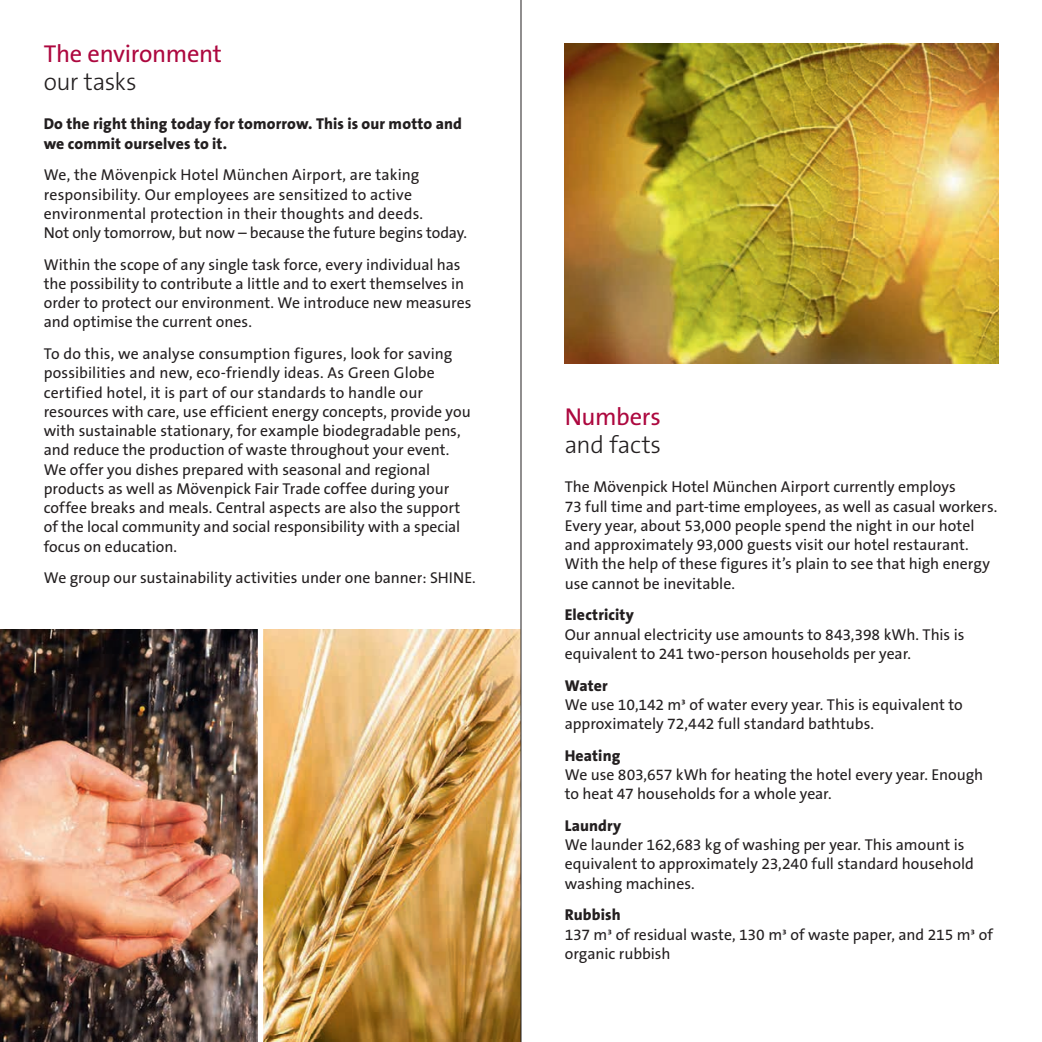
<style>
.page{position:relative;width:1042px;height:1042px;background:#fff}
.page>*{position:absolute;margin:0;border:0;box-sizing:border-box;transform-origin:0 0}
.t1{font:24.5px "The Sans B5 Plain";letter-spacing:-.015em;color:#ad083f}
.t2{font:300 24.5px "The Sans B3";letter-spacing:-.015em;color:#231f20}
.t3{font:15.75px/19.2px "The Sans B5 Plain";color:#231f20}
.t4{font:800 15.75px/19.2px "The Sans B8";letter-spacing:.01em;color:#231f20}
</style>
<div class="page">
<img style="left:0;top:629px;width:520px;height:413px">
<img style="left:565px;top:44px;width:433px;height:320px">
<div style="left:258px;top:623px;width:5px;height:419px;background:#fff"></div>
<hr style="left:520px;top:0;width:1px;height:1042px;background:#231f20">
<h1 class="t1" style="left:44px;top:41px;width:180px">The environment</h1>
<h1 class="t2" style="left:44px;top:69px;width:94px">our tasks</h1>
<p class="t4" style="left:44px;top:115px;width:420px">Do the right thing today for tomorrow. This is our motto and we commit ourselves to it.</p>
<p class="t3" style="left:44px;top:166px;width:425px">We, the Mövenpick Hotel München Airport, are taking responsibility. Our employees are sensitized to active environmental protection in their thoughts and deeds.<br>Not only tomorrow, but now – because the future begins today.</p>
<p class="t3" style="left:44px;top:255px;width:429px">Within the scope of any single task force, every individual has the possibility to contribute a little and to exert themselves in order to protect our environment. We introduce new measures and optimise the current ones.</p>
<p class="t3" style="left:44px;top:345px;width:428px">To do this, we analyse consumption figures, look for saving possibilities and new, eco-friendly ideas. As Green Globe certified hotel, it is part of our standards to handle our resources with care, use efficient energy concepts, provide you with sustainable stationary, for example biodegradable pens, and reduce the production of waste throughout your event.<br>We offer you dishes prepared with seasonal and regional products as well as Mövenpick Fair Trade coffee during your coffee breaks and meals. Central aspects are also the support of the local community and social responsibility with a special focus on education.</p>
<p class="t3" style="left:44px;top:569px;width:434px">We group our sustainability activities under one banner: SHINE.</p>
<h1 class="t1" style="left:565px;top:404px;width:98px">Numbers</h1>
<h1 class="t2" style="left:565px;top:432px;width:98px">and facts</h1>
<p class="t3" style="left:565px;top:478px;width:434px">The Mövenpick Hotel München Airport currently employs<br>73 full time and part-time employees, as well as casual workers.<br>Every year, about 53,000 people spend the night in our hotel and approximately 93,000 guests visit our hotel restaurant.<br>With the help of these figures it’s plain to see that high energy use cannot be inevitable.</p>
<p class="t4" style="left:565px;top:606px;width:71px">Electricity</p>
<p class="t3" style="left:565px;top:625px;width:401px">Our annual electricity use amounts to 843,398 kWh. This is equivalent to 241 two-person households per year.</p>
<p class="t4" style="left:565px;top:676px;width:44px">Water</p>
<p class="t3" style="left:565px;top:695px;width:400px">We use 10,142 m³ of water every year. This is equivalent to approximately 72,442 full standard bathtubs.</p>
<p class="t4" style="left:565px;top:746px;width:57px">Heating</p>
<p class="t3" style="left:565px;top:765px;width:420px">We use 803,657 kWh for heating the hotel every year. Enough to heat 47 households for a whole year.</p>
<p class="t4" style="left:565px;top:816px;width:58px">Laundry</p>
<p class="t3" style="left:565px;top:836px;width:411px">We launder 162,683 kg of washing per year. This amount is equivalent to approximately 23,240 full standard household washing machines.</p>
<p class="t4" style="left:565px;top:906px;width:57px">Rubbish</p>
<p class="t3" style="left:565px;top:925px;width:430px">137 m³ of residual waste, 130 m³ of waste paper, and 215 m³ of organic rubbish</p>
</div>
